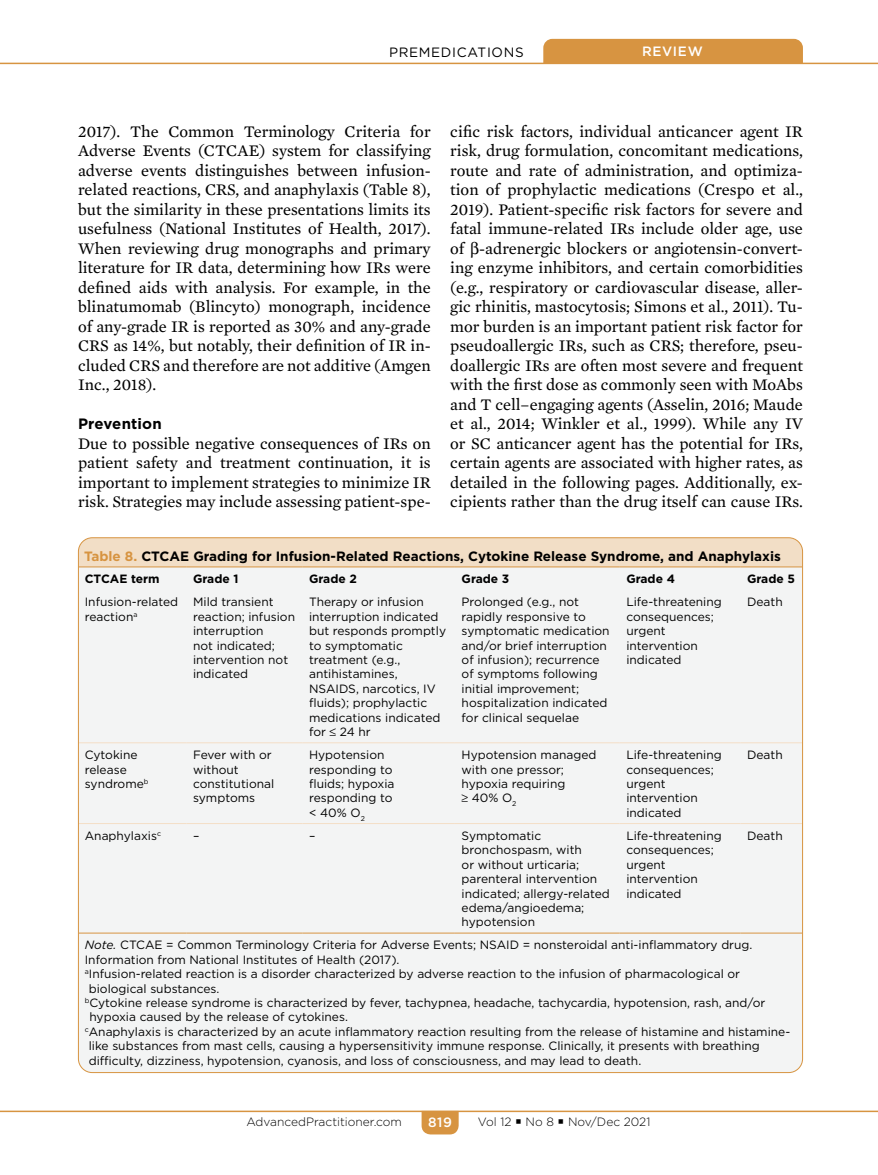
<style>
.page{position:relative;width:878px;height:1175px;background:#fff}
.page>*{position:absolute;margin:0;border:0;box-sizing:border-box;transform-origin:0 0}
.t1{font:16.5px/19.5px "Mercury Text G2";color:#000;text-align:justify}
.t2{font:700 15px "Gotham";letter-spacing:.01em;color:#000}
.t3{font:700 13.5px "Gotham";color:#000}
.t4{font:13.5px "Gotham";letter-spacing:.05em;color:#000}
.t5{font:500 13.5px "Gotham";letter-spacing:.05em;color:#fff}
.t6{font:12px/14.4px "Gotham";color:#000}
.t7{font:300 12px "Gotham";color:#000}
.t8{font:700 12px "Gotham";color:#000}
.s1{color:#d79441}
.s2{font-style:italic}
</style>
<div class="page">
<hr style="left:0;top:1110px;width:878px;height:2px;background:#d79441">
<svg style="left:421px;top:1110px;width:37px;height:24px"></svg>
<hr style="left:0;top:63px;width:878px;height:1px;background:#d79441">
<div style="left:543px;top:39px;width:259px;height:24px;background:#d79441"></div>
<svg style="left:78px;top:538px;width:724px;height:534px"></svg>
<div style="left:80px;top:567px;width:720px;height:365px;background:#f3f4f4"></div>
<hr style="left:79px;top:566px;width:107px;height:1px;background:#d79441">
<hr style="left:186px;top:566px;width:116px;height:1px;background:#d79441">
<hr style="left:302px;top:566px;width:153px;height:1px;background:#d79441">
<hr style="left:455px;top:566px;width:164px;height:1px;background:#d79441">
<hr style="left:619px;top:566px;width:121px;height:1px;background:#d79441">
<hr style="left:740px;top:566px;width:62px;height:1px;background:#d79441">
<hr style="left:79px;top:932px;width:107px;height:1px;background:#d79441">
<hr style="left:186px;top:932px;width:116px;height:1px;background:#d79441">
<hr style="left:302px;top:932px;width:153px;height:1px;background:#d79441">
<hr style="left:455px;top:932px;width:164px;height:1px;background:#d79441">
<hr style="left:619px;top:932px;width:121px;height:1px;background:#d79441">
<hr style="left:740px;top:932px;width:62px;height:1px;background:#d79441">
<hr style="left:79px;top:742px;width:107px;height:1px;background:#f3dec6">
<hr style="left:186px;top:742px;width:116px;height:1px;background:#f3dec6">
<hr style="left:302px;top:742px;width:153px;height:1px;background:#f3dec6">
<hr style="left:455px;top:742px;width:164px;height:1px;background:#f3dec6">
<hr style="left:619px;top:742px;width:121px;height:1px;background:#f3dec6">
<hr style="left:79px;top:823px;width:107px;height:1px;background:#f3dec6">
<hr style="left:186px;top:823px;width:116px;height:1px;background:#f3dec6">
<hr style="left:302px;top:823px;width:153px;height:1px;background:#f3dec6">
<hr style="left:455px;top:823px;width:164px;height:1px;background:#f3dec6">
<hr style="left:619px;top:823px;width:121px;height:1px;background:#f3dec6">
<hr style="left:740px;top:823px;width:62px;height:1px;background:#f3dec6">
<hr style="left:740px;top:742px;width:62px;height:1px;background:#f3dec6">
<p class="t4" style="left:389px;top:43px;width:136px">PREMEDICATIONS</p>
<p class="t5" style="left:642px;top:43px;width:62px">REVIEW</p>
<p class="t1" style="left:78px;top:120px;width:354px">2017). The Common Terminology Criteria for Adverse Events (CTCAE) system for classifying adverse events distinguishes between infusion&shy;related reactions, CRS, and anaphylaxis (Table 8), but the similarity in these presentations limits its usefulness (National Institutes of Health, 2017).<br>When reviewing drug monographs and primary literature for IR data, determining how IRs were defined aids with analysis. For example, in the blinatumomab (Blincyto) monograph, incidence of any-grade IR is reported as 30% and any-grade CRS as 14%, but notably, their definition of IR in&shy;cluded CRS and therefore are not additive (Amgen Inc., 2018).</p>
<p class="t2" style="left:78px;top:414px;width:85px">Prevention</p>
<h1 class="t1" style="left:78px;top:432px;width:354px">Due to possible negative consequences of IRs on patient safety and treatment continuation, it is important to implement strategies to minimize IR risk. Strategies may include assessing patient-spe-</h1>
<p class="t1" style="left:450px;top:120px;width:354px">cific risk factors, individual anticancer agent IR risk, drug formulation, concomitant medications, route and rate of administration, and optimiza&shy;tion of prophylactic medications (Crespo et al., 2019). Patient-specific risk factors for severe and fatal immune-related IRs include older age, use of -adrenergic blockers or angiotensin-convert&shy;ing enzyme inhibitors, and certain comorbidities (e.g., respiratory or cardiovascular disease, aller&shy;gic rhinitis, mastocytosis; Simons et al., 2011). Tu&shy;mor burden is an important patient risk factor for pseudoallergic IRs, such as CRS; therefore, pseu&shy;doallergic IRs are often most severe and frequent with the first dose as commonly seen with MoAbs and T cell–engaging agents (Asselin, 2016; Maude et al., 2014; Winkler et al., 1999). While any IV or SC anticancer agent has the potential for IRs, certain agents are associated with higher rates, as detailed in the following pages. Additionally, ex&shy;cipients rather than the drug itself can cause IRs.</p>
<p class="t3" style="left:84px;top:547px;width:698px"><span class="s1">Table 8.</span> CTCAE Grading for Infusion-Related Reactions, Cytokine Release Syndrome, and Anaphylaxis</p>
<p class="t8" style="left:85px;top:571px;width:76px">CTCAE term</p>
<p class="t8" style="left:193px;top:571px;width:47px">Grade 1</p>
<p class="t8" style="left:309px;top:571px;width:49px">Grade 2</p>
<p class="t8" style="left:461px;top:571px;width:49px">Grade 3</p>
<p class="t8" style="left:626px;top:571px;width:50px">Grade 4</p>
<p class="t8" style="left:747px;top:571px;width:49px">Grade 5</p>
<p class="t6" style="left:85px;top:594px;width:95px">Infusion-related reaction<sup>a</sup></p>
<p class="t6" style="left:193px;top:594px;width:103px">Mild transient reaction; infusion interruption<br>not indicated; intervention not indicated</p>
<p class="t6" style="left:309px;top:594px;width:138px">Therapy or infusion interruption indicated but responds promptly to symptomatic treatment (e.g., antihistamines,<br>NSAIDS, narcotics, IV fluids); prophylactic medications indicated for ≤ 24 hr</p>
<p class="t6" style="left:461px;top:594px;width:149px">Prolonged (e.g., not rapidly responsive to symptomatic medication and/or brief interruption of infusion); recurrence of symptoms following initial improvement; hospitalization indicated for clinical sequelae</p>
<p class="t6" style="left:626px;top:594px;width:97px">Life-threatening consequences; urgent intervention indicated</p>
<p class="t6" style="left:747px;top:594px;width:37px">Death</p>
<p class="t6" style="left:85px;top:747px;width:65px">Cytokine release syndrome<sup>b</sup></p>
<p class="t6" style="left:193px;top:747px;width:83px">Fever with or without constitutional symptoms</p>
<p class="t6" style="left:309px;top:747px;width:87px">Hypotension responding to fluids; hypoxia responding to &lt; 40% O<sub>2</sub></p>
<p class="t6" style="left:461px;top:747px;width:136px">Hypotension managed with one pressor; hypoxia requiring<br>≥ 40% O<sub>2</sub></p>
<p class="t6" style="left:626px;top:747px;width:97px">Life-threatening consequences; urgent intervention indicated</p>
<p class="t6" style="left:747px;top:747px;width:37px">Death</p>
<p class="t6" style="left:85px;top:828px;width:78px">Anaphylaxis<sup>c</sup></p>
<p class="t6" style="left:193px;top:828px;width:8px">–</p>
<p class="t6" style="left:309px;top:828px;width:8px">–</p>
<p class="t6" style="left:461px;top:828px;width:150px">Symptomatic bronchospasm, with<br>or without urticaria; parenteral intervention indicated; allergy-related edema/angioedema; hypotension</p>
<p class="t6" style="left:626px;top:828px;width:97px">Life-threatening consequences; urgent intervention indicated</p>
<p class="t6" style="left:747px;top:828px;width:37px">Death</p>
<p class="t6" style="left:85px;top:937px;width:669px"><span class="s2">Note.</span> CTCAE = Common Terminology Criteria for Adverse Events; NSAID = nonsteroidal anti-inflammatory drug.</p>
<p class="t6" style="left:85px;top:952px;width:316px">Information from National Institutes of Health (2017).</p>
<p class="t6" style="left:85px;top:966px;width:656px"><sup>a</sup>Infusion-related reaction is a disorder characterized by adverse reaction to the infusion of pharmacological or</p>
<p class="t6" style="left:89px;top:981px;width:132px">biological substances.</p>
<p class="t6" style="left:85px;top:995px;width:682px"><sup>b</sup>Cytokine release syndrome is characterized by fever, tachypnea, headache, tachycardia, hypotension, rash, and/or</p>
<p class="t6" style="left:89px;top:1009px;width:260px">hypoxia caused by the release of cytokines.</p>
<p class="t6" style="left:85px;top:1024px;width:707px"><sup>c</sup>Anaphylaxis is characterized by an acute inflammatory reaction resulting from the release of histamine and histamine-</p>
<p class="t6" style="left:89px;top:1038px;width:672px">like substances from mast cells, causing a hypersensitivity immune response. Clinically, it presents with breathing</p>
<p class="t6" style="left:89px;top:1053px;width:554px">difficulty, dizziness, hypotension, cyanosis, and loss of consciousness, and may lead to death.</p>
<p class="t7" style="left:246px;top:1114px;width:157px">AdvancedPractitioner.com</p>
<p class="t5" style="left:428px;top:1113px;width:26px">819</p>
<p class="t7" style="left:478px;top:1113px;width:174px">Vol 12 ▪ No 8 ▪ Nov/Dec 2021</p>
</div>
